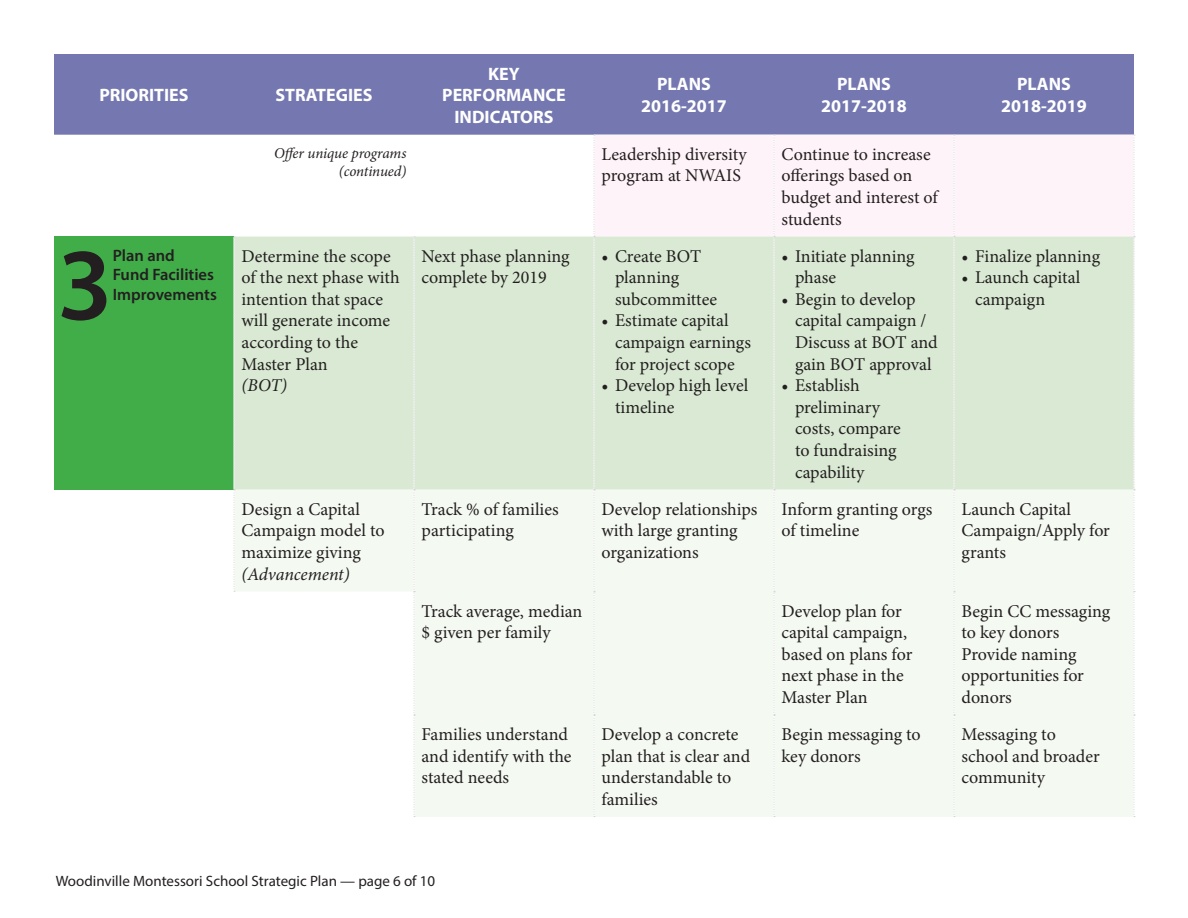
<style>
.page{position:relative;width:1188px;height:918px;background:#fff}
.page>*{position:absolute;margin:0;border:0;box-sizing:border-box;transform-origin:0 0}
.priority_heading{font:600 103.35px "Myriad Pro";color:#231f20}
.table_body{font:18px/21.6px "Minion Pro";color:#231f20}
.table_head{font:700 18px/21.6px "Myriad Pro";color:#fff;text-align:center}
.responsibility{font:italic 18px "Minion Pro";letter-spacing:-.005em;color:#231f20}
.priority_heading-2{font:600 16.5px/19.5px "Myriad Pro";color:#231f20}
.t1{font:15px "Myriad Pro";color:#231f20}
.continued{font:italic 15px/18px "Minion Pro";letter-spacing:-.01em;color:#231f20;text-align:right}
</style>
<div class="page">
<div style="left:54px;top:54px;width:1080px;height:81px;background:#7578b0"></div>
<div style="left:595px;top:135px;width:539px;height:102px;background:#fef3f8"></div>
<div style="left:54px;top:237px;width:180px;height:253px;background:#41ad49"></div>
<div style="left:235px;top:237px;width:899px;height:253px;background:#d9e9d3"></div>
<svg style="left:235px;top:490px;width:899px;height:327px;fill:#f4f9f2"></svg>
<svg style="left:774px;top:135px;width:1px;height:682px"></svg>
<svg style="left:954px;top:135px;width:1px;height:682px"></svg>
<svg style="left:594px;top:135px;width:1px;height:682px"></svg>
<svg style="left:234px;top:237px;width:1px;height:355px"></svg>
<svg style="left:414px;top:237px;width:1px;height:580px"></svg>
<svg style="left:1134px;top:135px;width:1px;height:682px"></svg>
<p class="table_head" style="left:99px;top:84px;width:91px">PRIORITIES</p>
<p class="table_head" style="left:276px;top:84px;width:98px">STRATEGIES</p>
<p class="table_head" style="left:442px;top:62px;width:125px">KEY<br>PERFORMANCE<br>INDICATORS</p>
<p class="table_head" style="left:657px;top:73px;width:55px">PLANS</p>
<p class="table_head" style="left:641px;top:94px;width:87px">2016-2017</p>
<p class="table_head" style="left:837px;top:73px;width:55px">PLANS</p>
<p class="table_head" style="left:821px;top:94px;width:87px">2017-2018</p>
<p class="continued" style="left:274px;top:144px;width:134px">Offer unique programs (continued)</p>
<p class="table_body" style="left:602px;top:143px;width:147px">Leadership diversity program at NWAIS</p>
<p class="table_body" style="left:782px;top:143px;width:158px">Continue to increase offerings based on budget and interest of students</p>
<p class="priority_heading" style="left:57px;top:219px;width:57px">3</p>
<p class="priority_heading-2" style="left:113px;top:245px;width:106px">Plan and<br>Fund Facilities<br>Improvements</p>
<p class="table_body" style="left:242px;top:245px;width:160px">Determine the scope of the next phase with intention that space will generate income according to the<br>Master Plan</p>
<p class="responsibility" style="left:242px;top:373px;width:47px">(BOT)</p>
<p class="table_body" style="left:422px;top:245px;width:150px">Next phase planning complete by 2019</p>
<p class="table_body" style="left:615px;top:245px;width:104px;text-indent:-14px">• Create BOT planning subcommittee</p>
<p class="table_body" style="left:615px;top:310px;width:138px;text-indent:-14px">• Estimate capital campaign earnings for project scope</p>
<p class="table_body" style="left:615px;top:375px;width:135px;text-indent:-14px">• Develop high level timeline</p>
<p class="table_body" style="left:795px;top:245px;width:121px;text-indent:-14px">• Initiate planning phase</p>
<p class="table_body" style="left:795px;top:288px;width:144px;text-indent:-14px">• Begin to develop capital campaign /<br>Discuss at BOT and gain BOT approval</p>
<p class="table_body" style="left:795px;top:375px;width:107px;text-indent:-14px">• Establish preliminary costs, compare to fundraising capability</p>
<p class="table_head" style="left:1017px;top:73px;width:55px">PLANS</p>
<p class="table_head" style="left:1001px;top:94px;width:87px">2018-2019</p>
<p class="table_body" style="left:962px;top:245px;width:140px">• Finalize planning</p>
<p class="table_body" style="left:975px;top:267px;width:107px;text-indent:-14px">• Launch capital campaign</p>
<p class="table_body" style="left:242px;top:498px;width:145px">Design a Capital<br>Campaign model to maximize giving</p>
<p class="responsibility" style="left:242px;top:562px;width:110px">(Advancement)</p>
<p class="table_body" style="left:422px;top:498px;width:139px">Track % of families participating</p>
<p class="table_body" style="left:602px;top:498px;width:158px">Develop relationships with large granting organizations</p>
<p class="table_body" style="left:782px;top:498px;width:153px">Inform granting orgs of timeline</p>
<p class="table_body" style="left:962px;top:498px;width:150px">Launch Capital<br>Campaign/Apply for grants</p>
<p class="table_body" style="left:422px;top:600px;width:163px">Track average, median $ given per family</p>
<p class="table_body" style="left:782px;top:600px;width:132px">Develop plan for capital campaign, based on plans for next phase in the<br>Master Plan</p>
<p class="table_body" style="left:962px;top:600px;width:150px">Begin CC messaging to key donors</p>
<p class="table_body" style="left:962px;top:643px;width:124px">Provide naming opportunities for donors</p>
<p class="table_body" style="left:422px;top:724px;width:152px">Families understand and identify with the stated needs</p>
<p class="table_body" style="left:602px;top:724px;width:150px">Develop a concrete plan that is clear and understandable to families</p>
<p class="table_body" style="left:782px;top:724px;width:141px">Begin messaging to key donors</p>
<p class="table_body" style="left:962px;top:724px;width:140px">Messaging to school and broader community</p>
<p class="t1" style="left:56px;top:872px;width:381px">Woodinville Montessori School Strategic Plan — page 6 of 10</p>
</div>
